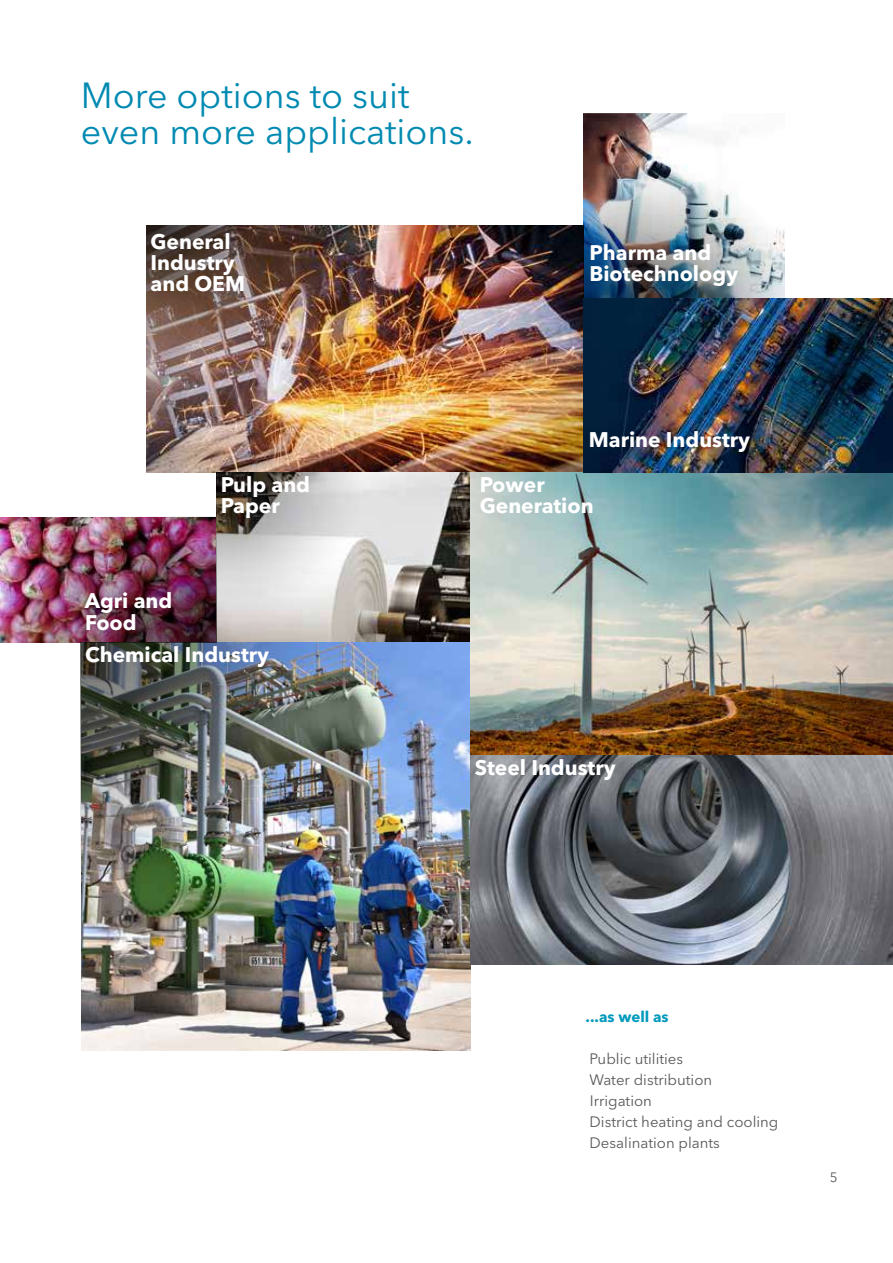
<style>
.page{position:relative;width:893px;height:1263px;background:#fff}
.page>*{position:absolute;margin:0;border:0;box-sizing:border-box;transform-origin:0 0}
.t1{font:36px/36px "Avenir Next LT Pro";color:#008ab1}
.t2{font:700 21px/21px "Avenir Next LT Pro";color:#fff}
.t3{font:15px/21px "Avenir Next LT Pro";color:#58595b}
.t4{font:700 15px "Avenir Next LT Pro";color:#009abd}
.t5{font:13.5px "Avenir Next LT Pro";color:#58595b}
</style>
<div class="page">
<img style="left:584px;top:114px;width:140px;height:32px">
<img style="left:146px;top:226px;width:438px;height:246px">
<img style="left:0;top:517px;width:216px;height:125px">
<img style="left:216px;top:472px;width:254px;height:170px">
<img style="left:82px;top:642px;width:389px;height:408px">
<img style="left:81px;top:642px;width:244px;height:230px">
<img style="left:146px;top:226px;width:170px;height:173px">
<img style="left:584px;top:146px;width:201px;height:153px">
<img style="left:216px;top:472px;width:162px;height:163px">
<img style="left:470px;top:472px;width:423px;height:492px">
<img style="left:584px;top:299px;width:309px;height:173px">
<h1 class="t1" style="left:81px;top:77px;width:394px">More options to suit even more applications.</h1>
<p class="t2" style="left:151px;top:231px;width:96px">General<br>Industry and OEM</p>
<p class="t2" style="left:589px;top:242px;width:150px">Pharma and<br>Biotechnology</p>
<p class="t2" style="left:85px;top:590px;width:89px">Agri and<br>Food</p>
<p class="t2" style="left:221px;top:474px;width:91px">Pulp and<br>Paper</p>
<p class="t2" style="left:85px;top:644px;width:185px">Chemical Industry</p>
<p class="t2" style="left:589px;top:429px;width:163px">Marine Industry</p>
<p class="t2" style="left:480px;top:474px;width:116px">Power<br>Generation</p>
<p class="t2" style="left:475px;top:757px;width:142px">Steel Industry</p>
<p class="t4" style="left:586px;top:1007px;width:85px">...as well as</p>
<p class="t3" style="left:589px;top:1048px;width:191px">Public utilities<br>Water distribution<br>Irrigation<br>District heating and cooling<br>Desalination plants</p>
<p class="t5" style="left:830px;top:1169px;width:9px">5</p>
</div>
